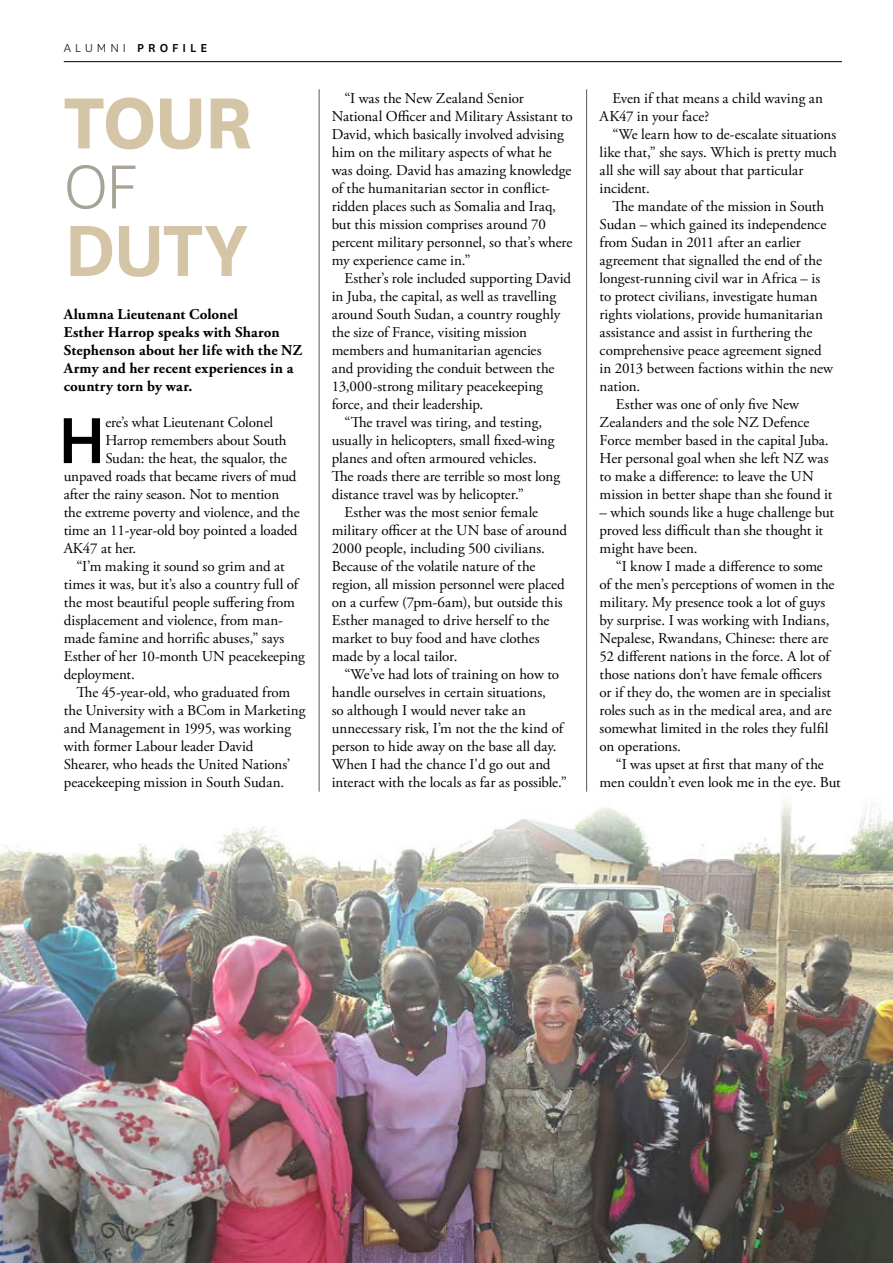
<style>
.page{position:relative;width:893px;height:1263px;background:#fff}
.page>*{position:absolute;margin:0;border:0;box-sizing:border-box;transform-origin:0 0}
.t1{font:700 84.75px "National";color:#d5c5a7}
.t2{font:600 84.75px "National";color:#d5c5a7}
.t3{font:500 76.05px "National";color:#000}
.t4{font:300 72.75px "National";color:#a7a396}
.t5{font:15px/18px "Adobe Garamond Pro";letter-spacing:-.005em;color:#000}
.t6{font:700 15px/18px "Adobe Garamond Pro";letter-spacing:.01em;color:#000}
.t7{font:500 13.5px "National";letter-spacing:.3em;color:#000}
.s1{font-weight:300}
</style>
<div class="page">
<hr style="left:64px;top:61px;width:778px;height:1px;background:#000">
<img style="left:0;top:800px;width:893px;height:463px">
<hr style="left:586px;top:89px;width:1px;height:703px;background:#575756">
<hr style="left:319px;top:89px;width:1px;height:703px;background:#575756">
<p class="t7" style="left:64px;top:39px;width:145px"><span class="s1">ALUMNI</span> PROFILE</p>
<h1 class="t1" style="left:64px;top:62px;width:191px">TOUR</h1>
<h3 class="t4" style="left:64px;top:141px;width:75px">OF</h3>
<h1 class="t2" style="left:64px;top:191px;width:186px">DUTY</h1>
<p class="t6" style="left:64px;top:306px;width:240px">Alumna Lieutenant Colonel<br>Esther Harrop speaks with Sharon<br>Stephenson about her life with the NZ<br>Army and her recent experiences in a country torn by war.</p>
<h2 class="t3" style="left:58px;top:388px;width:50px">H</h2>
<p class="t5" style="left:105px;top:414px;width:169px">ere’s what Lieutenant Colonel</p>
<p class="t5" style="left:105px;top:432px;width:183px">Harrop remembers about South</p>
<p class="t5" style="left:105px;top:450px;width:183px">Sudan: the heat, the squalor, the</p>
<p class="t5" style="left:64px;top:468px;width:234px">unpaved roads that became rivers of mud</p>
<p class="t5" style="left:64px;top:486px;width:217px">after the rainy season. Not to mention</p>
<p class="t5" style="left:64px;top:504px;width:237px">the extreme poverty and violence, and the</p>
<p class="t5" style="left:64px;top:522px;width:235px">time an 11-year-old boy pointed a loaded</p>
<p class="t5" style="left:64px;top:540px;width:74px">AK47 at her.</p>
<p class="t5" style="left:77px;top:558px;width:210px">“I’m making it sound so grim and at</p>
<p class="t5" style="left:64px;top:576px;width:236px">times it was, but it’s also a country full of</p>
<p class="t5" style="left:64px;top:594px;width:233px">the most beautiful people suffering from</p>
<p class="t5" style="left:64px;top:612px;width:220px">displacement and violence, from man-</p>
<p class="t5" style="left:64px;top:630px;width:222px">made famine and horrific abuses,” says</p>
<p class="t5" style="left:64px;top:648px;width:243px">Esther of her 10-month UN peacekeeping</p>
<p class="t5" style="left:64px;top:666px;width:73px">deployment.</p>
<p class="t5" style="left:77px;top:684px;width:215px">The 45-year-old, who graduated from</p>
<p class="t5" style="left:64px;top:702px;width:243px">the University with a BCom in Marketing</p>
<p class="t5" style="left:64px;top:720px;width:229px">and Management in 1995, was working</p>
<p class="t5" style="left:64px;top:738px;width:191px">with former Labour leader David</p>
<p class="t5" style="left:64px;top:756px;width:228px">Shearer, who heads the United Nations’</p>
<p class="t5" style="left:64px;top:774px;width:222px">peacekeeping mission in South Sudan.</p>
<p class="t5" style="left:332px;top:90px;width:243px;text-indent:13px">“I was the New Zealand Senior National Officer and Military Assistant to David, which basically involved advising him on the military aspects of what he was doing. David has amazing knowledge of the humanitarian sector in conflict&shy;ridden places such as Somalia and Iraq, but this mission comprises around 70 percent military personnel, so that’s where my experience came in.”</p>
<p class="t5" style="left:344px;top:270px;width:228px">Esther’s role included supporting David</p>
<p class="t5" style="left:332px;top:288px;width:226px">in Juba, the capital, as well as travelling</p>
<p class="t5" style="left:332px;top:306px;width:230px">around South Sudan, a country roughly</p>
<p class="t5" style="left:332px;top:324px;width:197px">the size of France, visiting mission</p>
<p class="t5" style="left:332px;top:342px;width:211px">members and humanitarian agencies</p>
<p class="t5" style="left:332px;top:360px;width:224px">and providing the conduit between the</p>
<p class="t5" style="left:332px;top:378px;width:213px">13,000-strong military peacekeeping</p>
<p class="t5" style="left:332px;top:396px;width:153px">force, and their leadership.</p>
<p class="t5" style="left:344px;top:414px;width:199px">“The travel was tiring, and testing,</p>
<p class="t5" style="left:332px;top:432px;width:224px">usually in helicopters, small fixed-wing</p>
<p class="t5" style="left:332px;top:450px;width:207px">planes and often armoured vehicles.</p>
<p class="t5" style="left:332px;top:468px;width:230px">The roads there are terrible so most long</p>
<p class="t5" style="left:332px;top:486px;width:194px">distance travel was by helicopter.”</p>
<p class="t5" style="left:344px;top:504px;width:195px">Esther was the most senior female</p>
<p class="t5" style="left:332px;top:522px;width:237px">military officer at the UN base of around</p>
<p class="t5" style="left:332px;top:540px;width:215px">2000 people, including 500 civilians.</p>
<p class="t5" style="left:332px;top:558px;width:205px">Because of the volatile nature of the</p>
<p class="t5" style="left:332px;top:576px;width:235px">region, all mission personnel were placed</p>
<p class="t5" style="left:332px;top:594px;width:233px">on a curfew (7pm-6am), but outside this</p>
<p class="t5" style="left:332px;top:612px;width:219px">Esther managed to drive herself to the</p>
<p class="t5" style="left:332px;top:630px;width:209px">market to buy food and have clothes</p>
<p class="t5" style="left:332px;top:648px;width:127px">made by a local tailor.</p>
<p class="t5" style="left:344px;top:666px;width:216px">“We’ve had lots of training on how to</p>
<p class="t5" style="left:332px;top:684px;width:216px">handle ourselves in certain situations,</p>
<p class="t5" style="left:332px;top:702px;width:196px">so although I would never take an</p>
<p class="t5" style="left:332px;top:720px;width:233px">unnecessary risk, I’m not the the kind of</p>
<p class="t5" style="left:332px;top:738px;width:226px">person to hide away on the base all day.</p>
<p class="t5" style="left:332px;top:756px;width:220px">When I had the chance I'd go out and</p>
<p class="t5" style="left:332px;top:774px;width:237px">interact with the locals as far as possible.”</p>
<p class="t5" style="left:600px;top:90px;width:225px;text-indent:13px">Even if that means a child waving an<br>AK47 in your face?</p>
<p class="t5" style="left:600px;top:126px;width:239px;text-indent:13px">“We learn how to de-escalate situations like that,” she says. Which is pretty much all she will say about that particular incident.</p>
<p class="t5" style="left:612px;top:198px;width:213px">The mandate of the mission in South</p>
<p class="t5" style="left:600px;top:216px;width:228px">Sudan – which gained its independence</p>
<p class="t5" style="left:600px;top:234px;width:203px">from Sudan in 2011 after an earlier</p>
<p class="t5" style="left:600px;top:252px;width:224px">agreement that signalled the end of the</p>
<p class="t5" style="left:600px;top:270px;width:222px">longest-running civil war in Africa – is</p>
<p class="t5" style="left:600px;top:288px;width:220px">to protect civilians, investigate human</p>
<p class="t5" style="left:600px;top:306px;width:225px">rights violations, provide humanitarian</p>
<p class="t5" style="left:600px;top:324px;width:214px">assistance and assist in furthering the</p>
<p class="t5" style="left:600px;top:342px;width:224px">comprehensive peace agreement signed</p>
<p class="t5" style="left:600px;top:360px;width:235px">in 2013 between factions within the new</p>
<p class="t5" style="left:600px;top:378px;width:42px">nation.</p>
<p class="t5" style="left:616px;top:396px;width:185px">Esther was one of only five New</p>
<p class="t5" style="left:600px;top:414px;width:211px">Zealanders and the sole NZ Defence</p>
<p class="t5" style="left:600px;top:432px;width:231px">Force member based in the capital Juba.</p>
<p class="t5" style="left:600px;top:450px;width:230px">Her personal goal when she left NZ was</p>
<p class="t5" style="left:600px;top:468px;width:216px">to make a difference: to leave the UN</p>
<p class="t5" style="left:600px;top:486px;width:234px">mission in better shape than she found it</p>
<p class="t5" style="left:600px;top:504px;width:236px">– which sounds like a huge challenge but proved less difficult than she thought it might have been.</p>
<p class="t5" style="left:600px;top:558px;width:236px;text-indent:16px">“I know I made a difference to some of the men’s perceptions of women in the military. My presence took a lot of guys by surprise. I was working with Indians, Nepalese, Rwandans, Chinese: there are 52 different nations in the force. A lot of those nations don’t have female officers or if they do, the women are in specialist roles such as in the medical area, and are somewhat limited in the roles they fulfil on operations.</p>
<p class="t5" style="left:600px;top:756px;width:243px;text-align:center">“I was upset at first that many of the<br>men couldn’t even look me in the eye. But</p>
</div>
